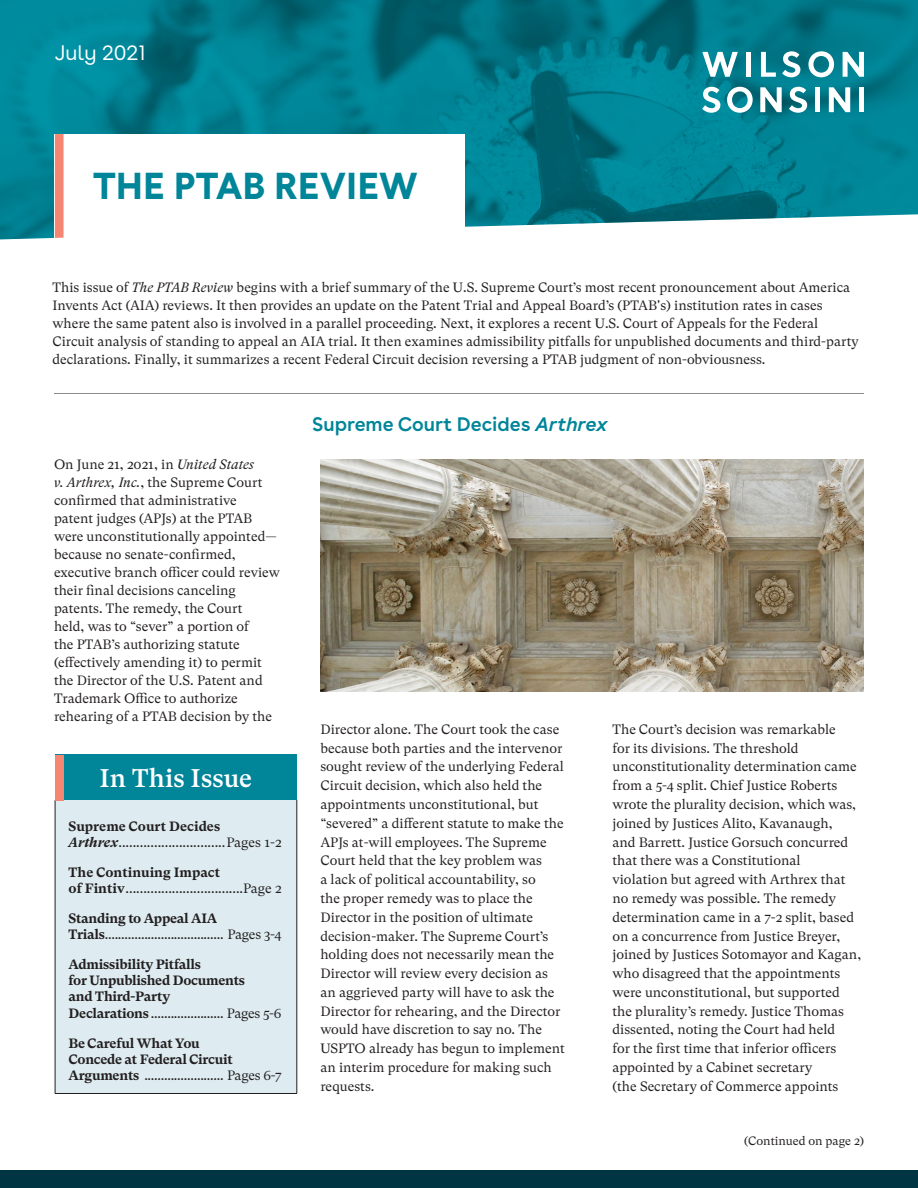
<style>
.page{position:relative;width:918px;height:1188px;background:#fff}
.page>*{position:absolute;margin:0;border:0;box-sizing:border-box;transform-origin:0 0}
.t1{font:700 37.5px "Buenos Aires";color:#008599}
.t2{font:500 25.5px "GT Super Text";color:#fff}
.t3{font:21px "Buenos Aires";color:#fff}
.Heading_1{font:600 19.5px "Buenos Aires";color:#008599}
.t4{font:13.5px/18.8px "GT Super Text";color:#231f20}
.t5{font:700 13.5px/16.2px "GT Super Text";letter-spacing:-.02em;color:#231f20}
.t6{font:12px "GT Super Text";color:#231f20}
.s1{font-style:italic}
.s2{font-weight:700}
.s3{font-weight:700;font-style:italic}
.s4{font-weight:400}
</style>
<div class="page">
<svg style="left:0;top:0;width:918px;height:240px;background:#0d8393"></svg>
<div style="left:55px;top:134px;width:410px;height:119px;background:#fff"></div>
<div style="left:55px;top:134px;width:9px;height:104px;background:#f48673"></div>
<div style="left:55px;top:755px;width:242px;height:45px;background:#008599"></div>
<div style="left:55px;top:800px;width:242px;height:293px;background:#deecf1"></div>
<hr style="left:55px;top:800px;width:1px;height:293px;background:#231f20">
<hr style="left:297px;top:800px;width:1px;height:293px;background:#231f20">
<hr style="left:55px;top:1093px;width:242px;height:1px;background:#231f20">
<div style="left:55px;top:755px;width:9px;height:45px;background:#f48673"></div>
<div style="left:0;top:1171px;width:918px;height:17px;background:#003543"></div>
<svg style="left:702px;top:52px;width:36px;height:25px"></svg>
<div style="left:746px;top:52px;width:5px;height:25px;background:#fff"></div>
<svg style="left:761px;top:52px;width:15px;height:25px"></svg>
<svg style="left:782px;top:51px;width:18px;height:26px"></svg>
<svg style="left:808px;top:51px;width:26px;height:26px"></svg>
<svg style="left:843px;top:52px;width:21px;height:25px"></svg>
<svg style="left:702px;top:87px;width:18px;height:26px"></svg>
<svg style="left:727px;top:87px;width:26px;height:26px"></svg>
<svg style="left:760px;top:87px;width:22px;height:25px"></svg>
<svg style="left:789px;top:87px;width:18px;height:26px"></svg>
<div style="left:815px;top:87px;width:5px;height:25px;background:#fff"></div>
<svg style="left:829px;top:87px;width:21px;height:25px"></svg>
<div style="left:859px;top:87px;width:5px;height:25px;background:#fff"></div>
<img style="left:320px;top:459px;width:543px;height:232px">
<hr style="left:54px;top:393px;width:810px;height:1px;background:#8a8c8f">
<p class="t3" style="left:55px;top:36px;width:92px">July 2021</p>
<p class="t1" style="left:93px;top:154px;width:326px">THE PTAB REVIEW</p>
<p class="t4" style="left:52px;top:278px;width:808px;line-height:18px">This issue of <span class="s1">The PTAB Review</span> begins with a brief summary of the U.S. Supreme Court’s most recent pronouncement about America Invents Act (AIA) reviews. It then provides an update on the Patent Trial and Appeal Board’s (PTAB's) institution rates in cases where the same patent also is involved in a parallel proceeding. Next, it explores a recent U.S. Court of Appeals for the Federal Circuit analysis of standing to appeal an AIA trial. It then examines admissibility pitfalls for unpublished documents and third-party declarations. Finally, it summarizes a recent Federal Circuit decision reversing a PTAB judgment of non-obviousness.</p>
<p class="t4" style="left:54px;top:456px;width:228px;line-height:18px">On June 21, 2021, in <span class="s1">United States<br>v. Arthrex, Inc.</span>, the Supreme Court confirmed that administrative<br>patent judges (APJs) at the PTAB were unconstitutionally appointed— because no senate-confirmed, executive branch officer could review their final decisions canceling patents. The remedy, the Court<br>held, was to “sever” a portion of<br>the PTAB’s authorizing statute (effectively amending it) to permit the Director of the U.S. Patent and Trademark Office to authorize rehearing of a PTAB decision by the</p>
<p class="t2" style="left:100px;top:764px;width:154px">In This Issue</p>
<p class="t4" style="left:69px;top:818px;width:215px;line-height:16.2px"><span class="s2">Supreme Court Decides<br></span><span class="s3">Arthrex</span>..............................Pages 1-2</p>
<p class="t4" style="left:69px;top:864px;width:215px;line-height:16.2px"><span class="s2">The Continuing Impact<br>of Fintiv</span>.................................Page 2</p>
<p class="t4" style="left:69px;top:910px;width:215px;line-height:16.2px"><span class="s2">Standing to Appeal AIA<br>Trials</span>.................................... Pages 3-4</p>
<p class="t5" style="left:69px;top:956px;width:215px">Admissibility Pitfalls<br>for Unpublished Documents<br>and Third-Party<br>Declarations <span class="s4">...................... Pages 5-6</span></p>
<p class="t5" style="left:69px;top:1035px;width:215px">Be Careful What You<br>Concede at Federal Circuit<br>Arguments <span class="s4">........................ Pages 6-7</span></p>
<p class="Heading_1" style="left:312px;top:408px;width:297px">Supreme Court Decides <span class="s1">Arthrex</span></p>
<p class="t4" style="left:320px;top:720px;width:246px">Director alone. The Court took the case because both parties and the intervenor sought review of the underlying Federal Circuit decision, which also held the appointments unconstitutional, but “severed” a different statute to make the APJs at-will employees. The Supreme Court held that the key problem was<br>a lack of political accountability, so<br>the proper remedy was to place the Director in the position of ultimate decision-maker. The Supreme Court’s holding does not necessarily mean the Director will review every decision as an aggrieved party will have to ask the Director for rehearing, and the Director would have discretion to say no. The USPTO already has begun to implement an interim procedure for making such requests.</p>
<p class="t4" style="left:612px;top:720px;width:250px">The Court’s decision was remarkable<br>for its divisions. The threshold unconstitutionality determination came from a 5-4 split. Chief Justice Roberts wrote the plurality decision, which was, joined by Justices Alito, Kavanaugh,<br>and Barrett. Justice Gorsuch concurred that there was a Constitutional<br>violation but agreed with Arthrex that no remedy was possible. The remedy determination came in a 7-2 split, based on a concurrence from Justice Breyer, joined by Justices Sotomayor and Kagan, who disagreed that the appointments were unconstitutional, but supported the plurality’s remedy. Justice Thomas dissented, noting the Court had held<br>for the first time that inferior officers appointed by a Cabinet secretary<br>(the Secretary of Commerce appoints</p>
<p class="t6" style="left:744px;top:1134px;width:121px">(Continued on page 2)</p>
</div>
